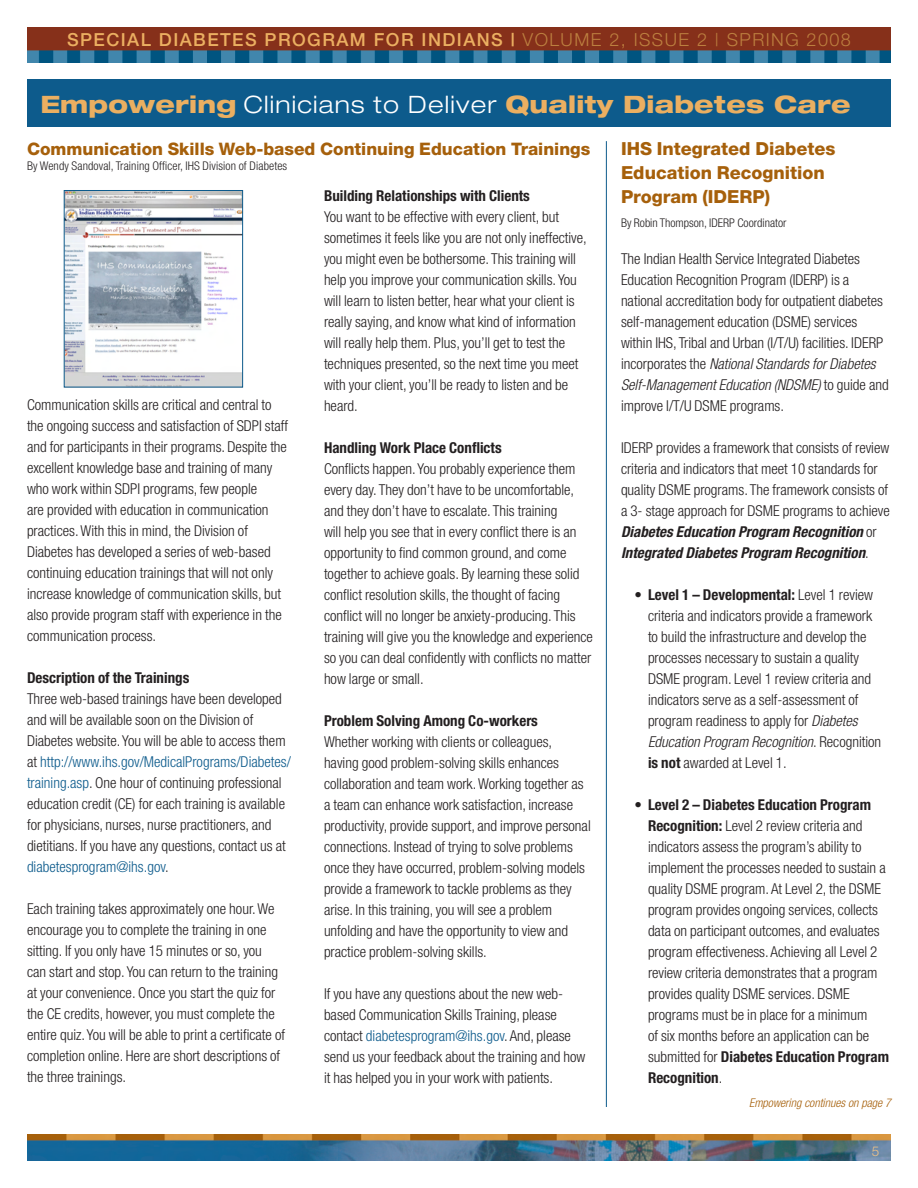
<style>
.page{position:relative;width:918px;height:1188px;background:#fff}
.page>*{position:absolute;margin:0;border:0;box-sizing:border-box;transform-origin:0 0}
.t1{font:800 expanded 24px "Helvetica Neue";letter-spacing:.01em;color:#ebaf61}
.t2{font:500 18px "Helvetica Neue";letter-spacing:.08em;color:#ebaf61}
.Body_Text{font:800 18px/24px "Helvetica Neue";color:#a6600b}
.Body_Text-2{font:800 17.25px "Helvetica Neue";color:#a6600b}
.Body_Text-3{font:300 condensed 15px/21px "Helvetica Neue";color:#231f20}
.Body_Text-4{font:700 condensed 15px "Helvetica Neue";color:#231f20}
.Body_Text-5{font:300 condensed 12px "Helvetica Neue";letter-spacing:.01em;color:#231f20}
.t3{font:italic 300 condensed 12px "Helvetica Neue";color:#a6600b}
.s1{font-weight:300;color:#bc7f3f}
.s2{font-weight:300;color:#fff}
.s3{color:#0d5b8c}
.s4{font-style:italic}
.s5{font-weight:700;font-style:italic}
.s6{font-weight:700}
</style>
<div class="page">
<img style="left:27px;top:27px;width:864px;height:35px">
<img style="left:27px;top:1134px;width:864px;height:27px">
<div style="left:27px;top:80px;width:864px;height:47px;background:#0d5b8c"></div>
<img style="left:66px;top:192px;width:175px;height:193px">
<div style="left:64px;top:190px;width:179px;height:197px;border:1px solid #0d5b8c"></div>
<hr style="left:606px;top:141px;width:1px;height:966px;background:#0d5b8c">
<svg style="left:872px;top:1147px;width:7px;height:9px"></svg>
<p class="t2" style="left:67px;top:29px;width:785px">SPECIAL DIABETES PROGRAM FOR INDIANS | <span class="s1">VOLUME 2, ISSUE 2 | SPRING 2008</span></p>
<p class="t1" style="left:40px;top:89px;width:812px">Empowering <span class="s2">Clinicians to Deliver</span> Quality Diabetes Care</p>
<p class="Body_Text-2" style="left:27px;top:138px;width:565px">Communication Skills Web-based Continuing Education Trainings</p>
<p class="Body_Text-5" style="left:27px;top:159px;width:262px">By Wendy Sandoval, Training Officer, IHS Division of Diabetes</p>
<p class="Body_Text" style="left:621px;top:136px;width:216px">IHS Integrated Diabetes<br>Education Recognition<br>Program (IDERP)</p>
<p class="Body_Text-5" style="left:621px;top:216px;width:167px">By Robin Thompson, IDERP Coordinator</p>
<p class="Body_Text-4" style="left:324px;top:186px;width:207px">Building Relationships with Clients</p>
<p class="Body_Text-3" style="left:324px;top:206px;width:264px">You want to be effective with every client, but sometimes it feels like you are not only ineffective, you might even be bothersome. This training will help you improve your communication skills. You will learn to listen better, hear what your client is really saying, and know what kind of information will really help them. Plus, you’ll get to test the techniques presented, so the next time you meet with your client, you’ll be ready to listen and be heard.</p>
<p class="Body_Text-4" style="left:324px;top:438px;width:179px">Handling Work Place Conflicts</p>
<p class="Body_Text-3" style="left:324px;top:458px;width:271px">Conflicts happen. You probably experience them every day. They don’t have to be uncomfortable, and they don’t have to escalate. This training<br>will help you see that in every conflict there is an opportunity to find common ground, and come together to achieve goals. By learning these solid conflict resolution skills, the thought of facing conflict will no longer be anxiety-producing. This training will give you the knowledge and experience so you can deal confidently with conflicts no matter how large or small.</p>
<p class="Body_Text-4" style="left:324px;top:711px;width:215px">Problem Solving Among Co-workers</p>
<p class="Body_Text-3" style="left:324px;top:731px;width:268px">Whether working with clients or colleagues,<br>having good problem-solving skills enhances collaboration and team work. Working together as a team can enhance work satisfaction, increase productivity, provide support, and improve personal connections. Instead of trying to solve problems once they have occurred, problem-solving models provide a framework to tackle problems as they arise. In this training, you will see a problem unfolding and have the opportunity to view and practice problem-solving skills.</p>
<p class="Body_Text-3" style="left:324px;top:983px;width:263px">If you have any questions about the new web&shy;based Communication Skills Training, please contact <span class="s3">diabetesprogram@ihs.gov</span>. And, please send us your feedback about the training and how it has helped you in your work with patients.</p>
<p class="Body_Text-3" style="left:621px;top:248px;width:269px">The Indian Health Service Integrated Diabetes Education Recognition Program (IDERP) is a national accreditation body for outpatient diabetes self-management education (DSME) services within IHS, Tribal and Urban (I/T/U) facilities. IDERP incorporates the <span class="s4">National Standards for Diabetes Self-Management Education (NDSME)</span> to guide and improve I/T/U DSME programs.</p>
<p class="Body_Text-3" style="left:621px;top:437px;width:270px">IDERP provides a framework that consists of review criteria and indicators that meet 10 standards for quality DSME programs. The framework consists of a 3- stage approach for DSME programs to achieve <span class="s5">Diabetes Education Program Recognition</span> or <span class="s5">Integrated Diabetes Program Recognition</span>.</p>
<p class="Body_Text-3" style="left:648px;top:584px;width:235px;text-indent:-14px"><span class="s6">• Level 1 – Developmental:</span> Level 1 review criteria and indicators provide a framework to build the infrastructure and develop the processes necessary to sustain a quality DSME program. Level 1 review criteria and indicators serve as a self-assessment of program readiness to apply for <span class="s4">Diabetes Education Program Recognition</span>. Recognition <span class="s6">is not</span> awarded at Level 1.</p>
<p class="Body_Text-3" style="left:648px;top:794px;width:243px;text-indent:-14px"><span class="s6">• Level 2 – Diabetes Education Program Recognition:</span> Level 2 review criteria and indicators assess the program’s ability to implement the processes needed to sustain a quality DSME program. At Level 2, the DSME program provides ongoing services, collects data on participant outcomes, and evaluates program effectiveness. Achieving all Level 2 review criteria demonstrates that a program provides quality DSME services. DSME programs must be in place for a minimum<br>of six months before an application can be submitted for <span class="s6">Diabetes Education Program Recognition</span>.</p>
<p class="Body_Text-3" style="left:27px;top:394px;width:263px">Communication skills are critical and central to the ongoing success and satisfaction of SDPI staff and for participants in their programs. Despite the excellent knowledge base and training of many who work within SDPI programs, few people<br>are provided with education in communication practices. With this in mind, the Division of Diabetes has developed a series of web-based continuing education trainings that will not only increase knowledge of communication skills, but also provide program staff with experience in the communication process.</p>
<p class="Body_Text-4" style="left:27px;top:669px;width:164px">Description of the Trainings</p>
<p class="Body_Text-3" style="left:27px;top:688px;width:265px">Three web-based trainings have been developed and will be available soon on the Division of Diabetes website. You will be able to access them at <span class="s3">http://www.ihs.gov/MedicalPrograms/Diabetes/ training.asp</span>. One hour of continuing professional education credit (CE) for each training is available for physicians, nurses, nurse practitioners, and dietitians. If you have any questions, contact us at <span class="s3">diabetesprogram@ihs.gov</span>.</p>
<p class="Body_Text-3" style="left:27px;top:898px;width:260px">Each training takes approximately one hour. We encourage you to complete the training in one sitting. If you only have 15 minutes or so, you<br>can start and stop. You can return to the training at your convenience. Once you start the quiz for the CE credits, however, you must complete the entire quiz. You will be able to print a certificate of completion online. Here are short descriptions of the three trainings.</p>
<p class="t3" style="left:749px;top:1096px;width:143px">Empowering continues on page 7</p>
</div>
